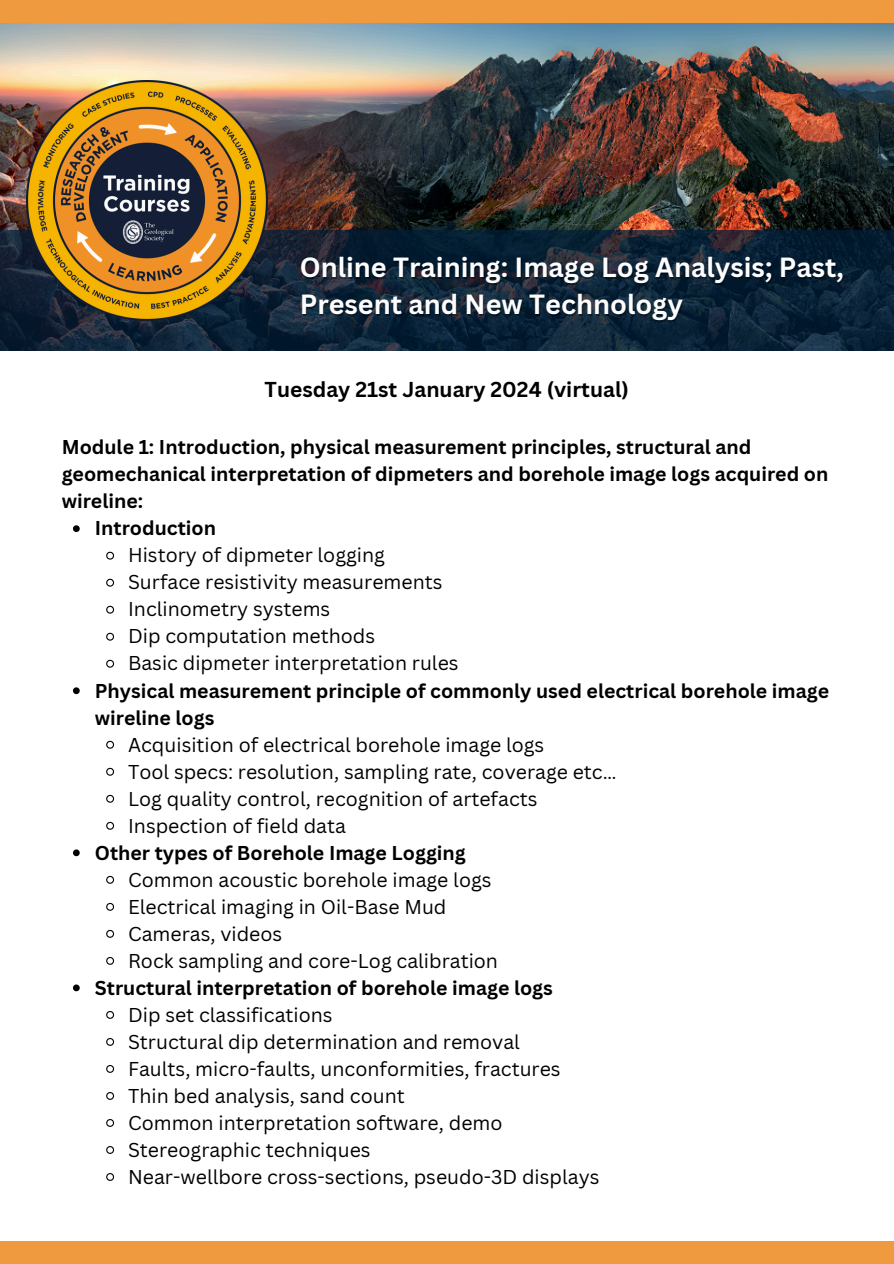
<style>
.page{position:relative;width:894px;height:1264px;background:#fff}
.page>*{position:absolute;margin:0;border:0;box-sizing:border-box;transform-origin:0 0}
.t1{font:700 27px "Canva Sans";color:#fefdfe}
.t2{font:700 21px "Canva Sans";color:#000}
.t3{font:19.5px/27px "Canva Sans";color:#000}
.t4{font:700 19.5px/27px "Canva Sans";color:#000}
</style>
<div class="page">
<img style="left:0;top:22px;width:893px;height:208px">
<svg style="left:0;top:230px;width:893px;height:120px;background:#0f2336"></svg>
<img style="left:27px;top:80px;width:240px;height:241px">
<div style="left:0;top:0;width:893px;height:22px;background:#ef9a3f"></div>
<svg style="left:73px;top:525px;width:7px;height:7px"></svg>
<svg style="left:106px;top:551px;width:9px;height:9px"></svg>
<svg style="left:106px;top:578px;width:9px;height:9px"></svg>
<svg style="left:106px;top:605px;width:9px;height:9px"></svg>
<svg style="left:106px;top:632px;width:9px;height:9px"></svg>
<svg style="left:106px;top:659px;width:9px;height:9px"></svg>
<svg style="left:73px;top:687px;width:7px;height:7px"></svg>
<svg style="left:106px;top:740px;width:9px;height:9px"></svg>
<svg style="left:106px;top:767px;width:9px;height:9px"></svg>
<svg style="left:106px;top:794px;width:9px;height:9px"></svg>
<svg style="left:106px;top:821px;width:9px;height:9px"></svg>
<svg style="left:73px;top:849px;width:7px;height:7px"></svg>
<svg style="left:106px;top:875px;width:9px;height:9px"></svg>
<svg style="left:106px;top:902px;width:9px;height:9px"></svg>
<svg style="left:106px;top:929px;width:9px;height:9px"></svg>
<svg style="left:106px;top:957px;width:9px;height:8px"></svg>
<svg style="left:73px;top:984px;width:7px;height:7px"></svg>
<svg style="left:106px;top:1011px;width:9px;height:8px"></svg>
<svg style="left:106px;top:1038px;width:8px;height:8px"></svg>
<svg style="left:106px;top:1065px;width:8px;height:8px"></svg>
<svg style="left:106px;top:1092px;width:8px;height:8px"></svg>
<svg style="left:106px;top:1119px;width:8px;height:8px"></svg>
<svg style="left:106px;top:1146px;width:8px;height:8px"></svg>
<svg style="left:106px;top:1173px;width:8px;height:8px"></svg>
<div style="left:0;top:1240px;width:893px;height:23px;background:#ef9a3f"></div>
<h1 class="t1" style="left:299px;top:248px;width:545px">Online Training: Image Log Analysis; Past,</h1>
<h2 class="t1" style="left:299px;top:285px;width:384px">Present and New Technology</h2>
<h2 class="t2" style="left:264px;top:374px;width:366px">Tuesday 21st January 2024 (virtual)</h2>
<p class="t4" style="left:62px;top:433px;width:768px">Module 1: Introduction, physical measurement principles, structural and geomechanical interpretation of dipmeters and borehole image logs acquired on wireline:</p>
<p class="t4" style="left:95px;top:514px;width:123px">Introduction</p>
<p class="t3" style="left:128px;top:541px;width:258px">History of dipmeter logging</p>
<p class="t3" style="left:128px;top:568px;width:316px">Surface resistivity measurements</p>
<p class="t3" style="left:128px;top:595px;width:204px">Inclinometry systems</p>
<p class="t3" style="left:128px;top:622px;width:248px">Dip computation methods</p>
<p class="t3" style="left:128px;top:649px;width:332px">Basic dipmeter interpretation rules</p>
<p class="t4" style="left:95px;top:676px;width:735px">Physical measurement principle of commonly used electrical borehole image wireline logs</p>
<p class="t3" style="left:128px;top:730px;width:417px">Acquisition of electrical borehole image logs</p>
<p class="t3" style="left:128px;top:757px;width:490px">Tool specs: resolution, sampling rate, coverage etc…</p>
<p class="t3" style="left:128px;top:784px;width:411px">Log quality control, recognition of artefacts</p>
<p class="t3" style="left:128px;top:811px;width:219px">Inspection of field data</p>
<p class="t4" style="left:95px;top:838px;width:372px">Other types of Borehole Image Logging</p>
<p class="t3" style="left:128px;top:865px;width:365px">Common acoustic borehole image logs</p>
<p class="t3" style="left:128px;top:892px;width:320px">Electrical imaging in Oil-Base Mud</p>
<p class="t3" style="left:128px;top:919px;width:156px">Cameras, videos</p>
<p class="t3" style="left:128px;top:946px;width:371px">Rock sampling and core-Log calibration</p>
<p class="t4" style="left:95px;top:973px;width:459px">Structural interpretation of borehole image logs</p>
<p class="t3" style="left:128px;top:1000px;width:206px">Dip set classifications</p>
<p class="t3" style="left:128px;top:1027px;width:393px">Structural dip determination and removal</p>
<p class="t3" style="left:128px;top:1054px;width:434px">Faults, micro-faults, unconformities, fractures</p>
<p class="t3" style="left:128px;top:1081px;width:278px">Thin bed analysis, sand count</p>
<p class="t3" style="left:128px;top:1108px;width:376px">Common interpretation software, demo</p>
<p class="t3" style="left:128px;top:1135px;width:473px">Stereographic techniques<br>Near-wellbore cross-sections, pseudo-3D displays</p>
</div>
